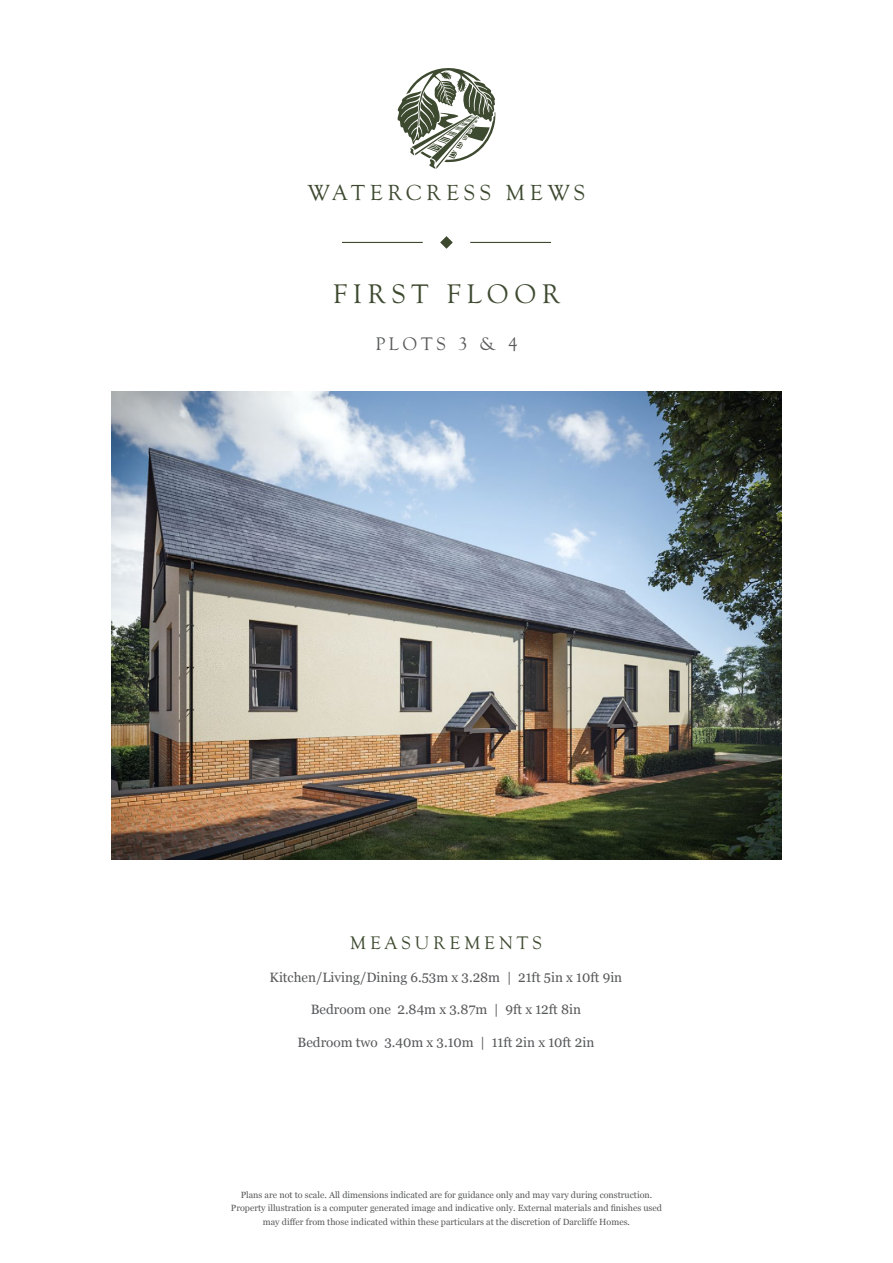
<style>
.page{position:relative;width:893px;height:1263px;background:#fff}
.page>*{position:absolute;margin:0;border:0;box-sizing:border-box;transform-origin:0 0}
.t1{font:27.9px "Goudy Old Sty";letter-spacing:.2em;color:#3e4a30}
.t2{font:22.65px "Goudy Old Sty";letter-spacing:.2em;color:#3e4a30}
.t3{font:18.9px "Goudy Old Sty";letter-spacing:.2em;color:#3e4a30}
.t4{font:18.9px "Goudy Old Sty";letter-spacing:.195em;color:#57585a}
.t5{font:13.5px "Georgia";color:#57585a}
.t6{font:9px "Georgia";color:#57585a}
</style>
<div class="page">
<hr style="left:342px;top:242px;width:81px;height:1px;background:#3e4a30">
<hr style="left:470px;top:242px;width:81px;height:1px;background:#3e4a30">
<svg style="left:440px;top:236px;width:13px;height:13px"></svg>
<svg style="left:397px;top:68px;width:99px;height:101px"></svg>
<img style="left:112px;top:391px;width:669px;height:468px">
<p class="t2" style="left:308px;top:180px;width:279px">WATERCRESS MEWS</p>
<p class="t1" style="left:333px;top:279px;width:229px">FIRST FLOOR</p>
<p class="t4" style="left:376px;top:333px;width:143px">PLOTS 3 &amp; 4</p>
<p class="t3" style="left:350px;top:933px;width:193px">MEASUREMENTS</p>
<p class="t5" style="left:270px;top:969px;width:354px">Kitchen/Living/Dining 6.53m x 3.28m | 21ft 5in x 10ft 9in</p>
<p class="t5" style="left:311px;top:1002px;width:272px">Bedroom one 2.84m x 3.87m | 9ft x 12ft 8in</p>
<p class="t5" style="left:298px;top:1034px;width:298px">Bedroom two 3.40m x 3.10m | 11ft 2in x 10ft 2in</p>
<p class="t6" style="left:241px;top:1189px;width:413px">Plans are not to scale. All dimensions indicated are for guidance only and may vary during construction.</p>
<p class="t6" style="left:231px;top:1203px;width:433px">Property illustration is a computer generated image and indicative only. External materials and finishes used</p>
<p class="t6" style="left:263px;top:1216px;width:369px">may differ from those indicated within these particulars at the discretion of Darcliffe Homes.</p>
</div>
